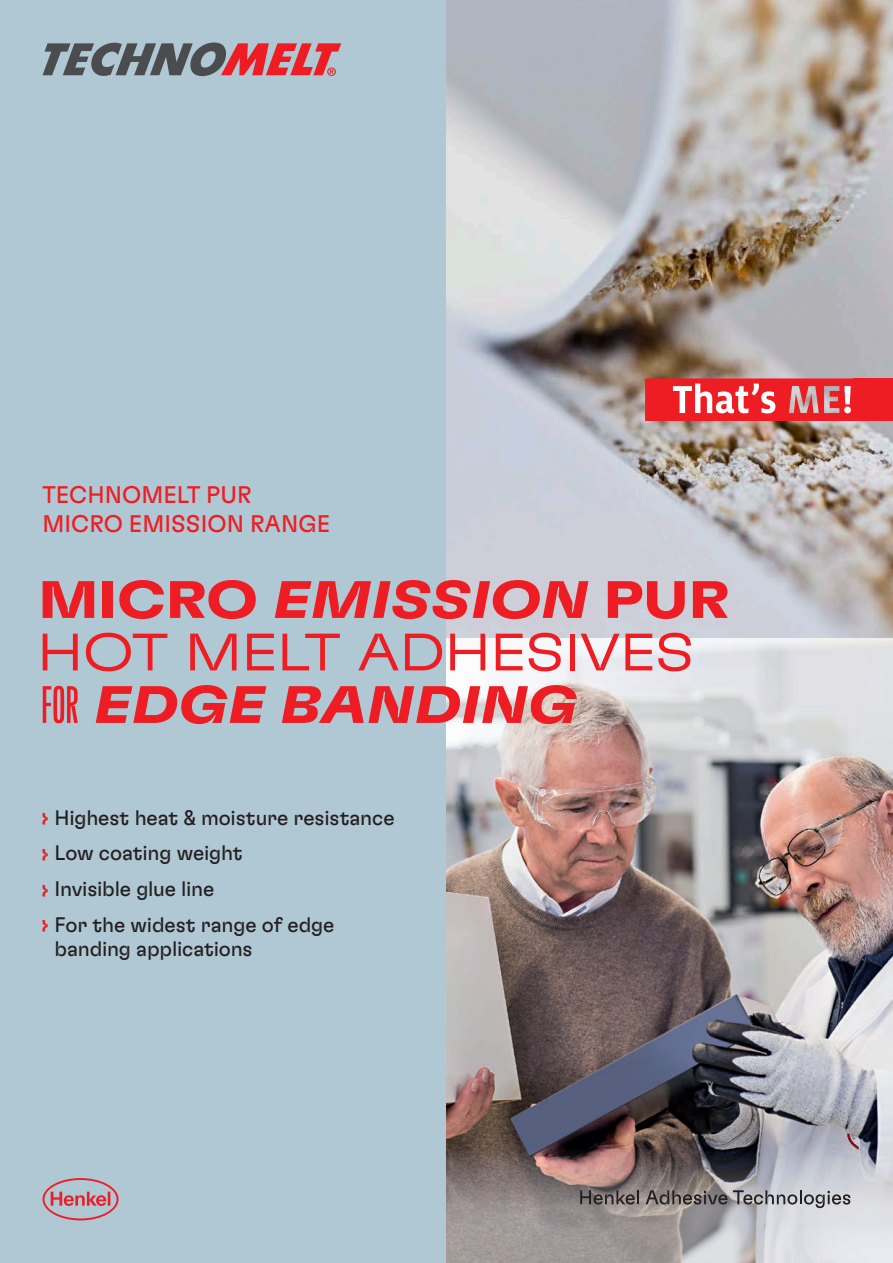
<style>
.page{position:relative;width:893px;height:1263px;background:#fff}
.page>*{position:absolute;margin:0;border:0;box-sizing:border-box;transform-origin:0 0}
.GT_Flexa_Bold_16_19_red{font:300 expanded 52.5px/52.5px "Henkel GT Flexa";letter-spacing:-.01em;color:#ee1d23}
.GT_Flexa_Bold_16_19_red-2{font:italic 700 expanded 52.5px "Henkel GT Flexa";letter-spacing:.005em;color:#ee1d23}
.t1{font:24px/28.8px "Henkel GT Flexa";color:#ee1d23}
.t2{font:21px/24.2px "Henkel GT Flexa";letter-spacing:-.01em;color:#231f20}
.s1{font-weight:700}
.s2{font-weight:700;font-style:italic}
.s3{font-family:"Henkel GT Flexa X Cm Rg";font-weight:400;font-style:normal;font-stretch:normal}
.s4{font-size:27.15px;color:#ee1d23}
</style>
<div class="page">
<div style="left:0;top:0;width:446px;height:1263px;background:#b0c7d4"></div>
<img style="left:446px;top:0;width:447px;height:639px">
<img style="left:446px;top:639px;width:447px;height:509px">
<svg style="left:446px;top:1148px;width:447px;height:115px;background:#a39c9e"></svg>
<svg style="left:580px;top:1190px;width:59px;height:14px"></svg>
<svg style="left:646px;top:1190px;width:81px;height:14px"></svg>
<svg style="left:733px;top:1190px;width:117px;height:18px;background:#a1a1a6"></svg>
<svg style="left:43px;top:1178px;width:76px;height:42px"></svg>
<div style="left:853px;top:378px;width:40px;height:43px;background:#ee1d23"></div>
<svg style="left:645px;top:378px;width:208px;height:43px;background:#ec4e53"></svg>
<svg style="left:43px;top:43px;width:298px;height:33px"></svg>
<p class="t1" style="left:43px;top:479px;width:289px">TECHNOMELT PUR<br>MICRO EMISSION RANGE</p>
<p class="GT_Flexa_Bold_16_19_red" style="left:37px;top:571px;width:694px"><span class="s1">MICRO</span> <span class="s2">EMISSION</span> <span class="s1">PUR<br></span>HOT MELT ADHESIVES</p>
<p class="GT_Flexa_Bold_16_19_red-2" style="left:41px;top:672px;width:538px"><span class="s3">FOR</span> EDGE BANDING</p>
<p class="t2" style="left:40px;top:804px;width:356px"><span class="s4">›</span> Highest heat &amp; moisture resistance</p>
<p class="t2" style="left:40px;top:840px;width:204px"><span class="s4">›</span> Low coating weight</p>
<p class="t2" style="left:40px;top:876px;width:176px"><span class="s4">›</span> Invisible glue line</p>
<p class="t2" style="left:55px;top:911px;width:281px;text-indent:-14px"><span class="s4">›</span> For the widest range of edge banding applications</p>
</div>
